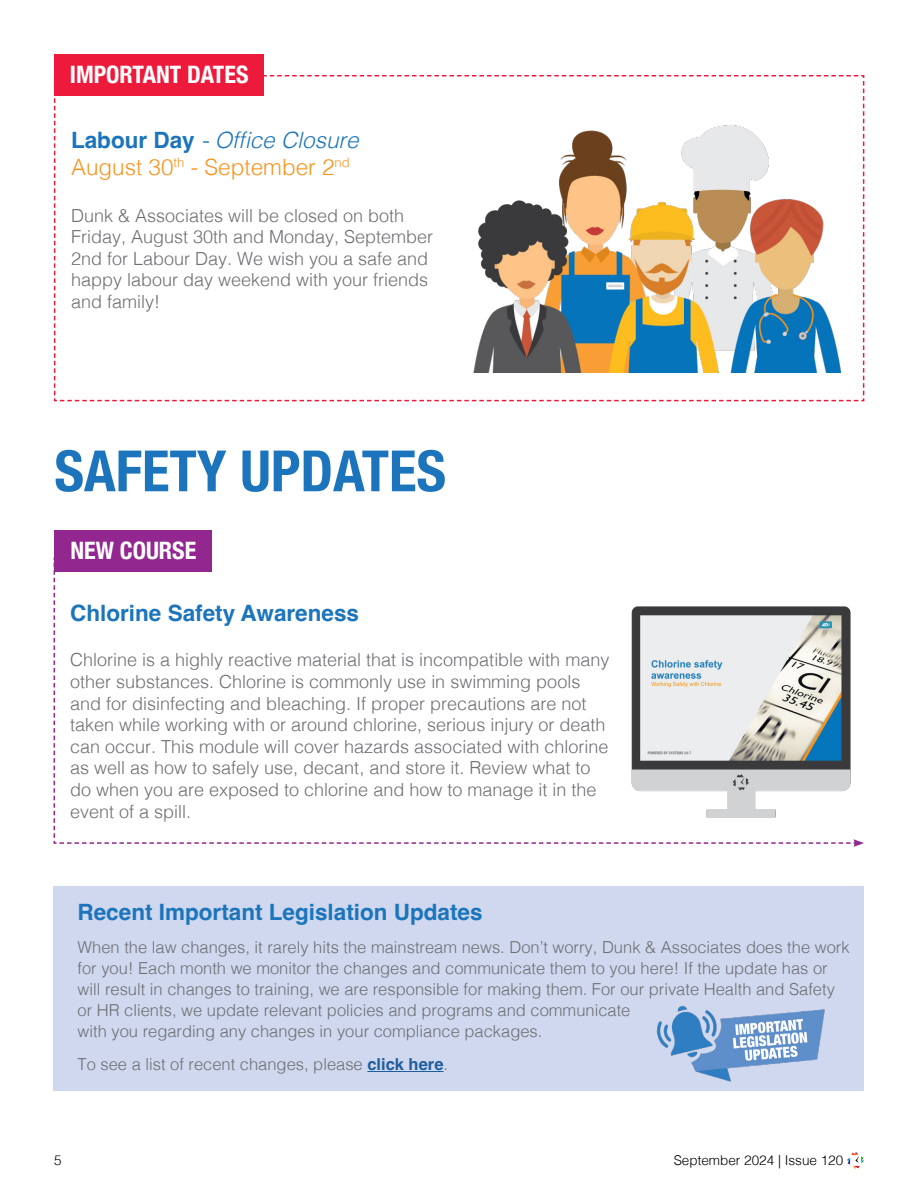
<style>
.page{position:relative;width:918px;height:1188px;background:#fff}
.page>*{position:absolute;margin:0;border:0;box-sizing:border-box;transform-origin:0 0}
.t1{font:700 condensed 57px "Helvetica Neue";color:#1c75bc}
.t2{font:700 condensed 24px "Helvetica Neue";color:#fff}
.t3{font:700 22.5px "Helvetica";color:#1c75bc}
.t4{font:300 22.5px/27px "Helvetica";color:#f7941e}
.t5{font:300 18px/21.6px "Helvetica";color:#6d6e71}
.t6{font:300 16.5px/21px "Helvetica";color:#6d6e71}
.t7{font:300 13.5px "Helvetica";color:#000}
.s1{font-weight:700;color:#1c75bc}
.s2{font-style:italic;color:#1c75bc}
.s3{font-weight:700;color:#215e9e}
</style>
<div class="page">
<svg style="left:847px;top:1152px;width:17px;height:17px"></svg>
<svg style="left:54px;top:572px;width:810px;height:275px"></svg>
<div style="left:54px;top:530px;width:158px;height:42px;background:#92278f"></div>
<div style="left:54px;top:887px;width:810px;height:204px;background:#cfd8ee"></div>
<hr style="left:367px;top:1071px;width:77px;height:1px;background:#215e9e">
<img style="left:656px;top:1005px;width:169px;height:77px">
<img style="left:629px;top:604px;width:223px;height:216px">
<svg style="left:53px;top:75px;width:812px;height:327px"></svg>
<div style="left:54px;top:54px;width:210px;height:42px;background:#ed1a3b"></div>
<img style="left:469px;top:115px;width:374px;height:257px">
<h2 class="t2" style="left:70px;top:55px;width:180px">IMPORTANT DATES</h2>
<p class="t4" style="left:71px;top:125px;width:289px"><span class="s1">Labour Day</span> <span class="s2">- Office Closure<br></span>August 30<sup>th</sup> - September 2<sup>nd</sup></p>
<p class="t5" style="left:71px;top:203px;width:364px">Dunk &amp; Associates will be closed on both Friday, August 30th and Monday, September 2nd for Labour Day. We wish you a safe and happy labour day weekend with your friends and family!</p>
<h1 class="t1" style="left:54px;top:424px;width:393px">SAFETY UPDATES</h1>
<h2 class="t2" style="left:70px;top:531px;width:127px">NEW COURSE</h2>
<p class="t3" style="left:70px;top:600px;width:290px">Chlorine Safety Awareness</p>
<p class="t5" style="left:70px;top:648px;width:541px">Chlorine is a highly reactive material that is incompatible with many other substances. Chlorine is commonly use in swimming pools and for disinfecting and bleaching. If proper precautions are not taken while working with or around chlorine, serious injury or death can occur. This module will cover hazards associated with chlorine as well as how to safely use, decant, and store it. Review what to do when you are exposed to chlorine and how to manage it in the event of a spill.</p>
<p class="t3" style="left:78px;top:899px;width:407px">Recent Important Legislation Updates</p>
<p class="t6" style="left:78px;top:936px;width:774px">When the law changes, it rarely hits the mainstream news. Don’t worry, Dunk &amp; Associates does the work for you! Each month we monitor the changes and communicate them to you here! If the update has or will result in changes to training, we are responsible for making them. For our private Health and Safety or HR clients, we update relevant policies and programs and communicate<br>with you regarding any changes in your compliance packages.</p>
<p class="t6" style="left:78px;top:1053px;width:372px">To see a list of recent changes, please <span class="s3">click here</span>.</p>
<p class="t7" style="left:54px;top:1148px;width:9px">5</p>
<p class="t7" style="left:674px;top:1148px;width:171px">September 2024 | Issue 120</p>
</div>
